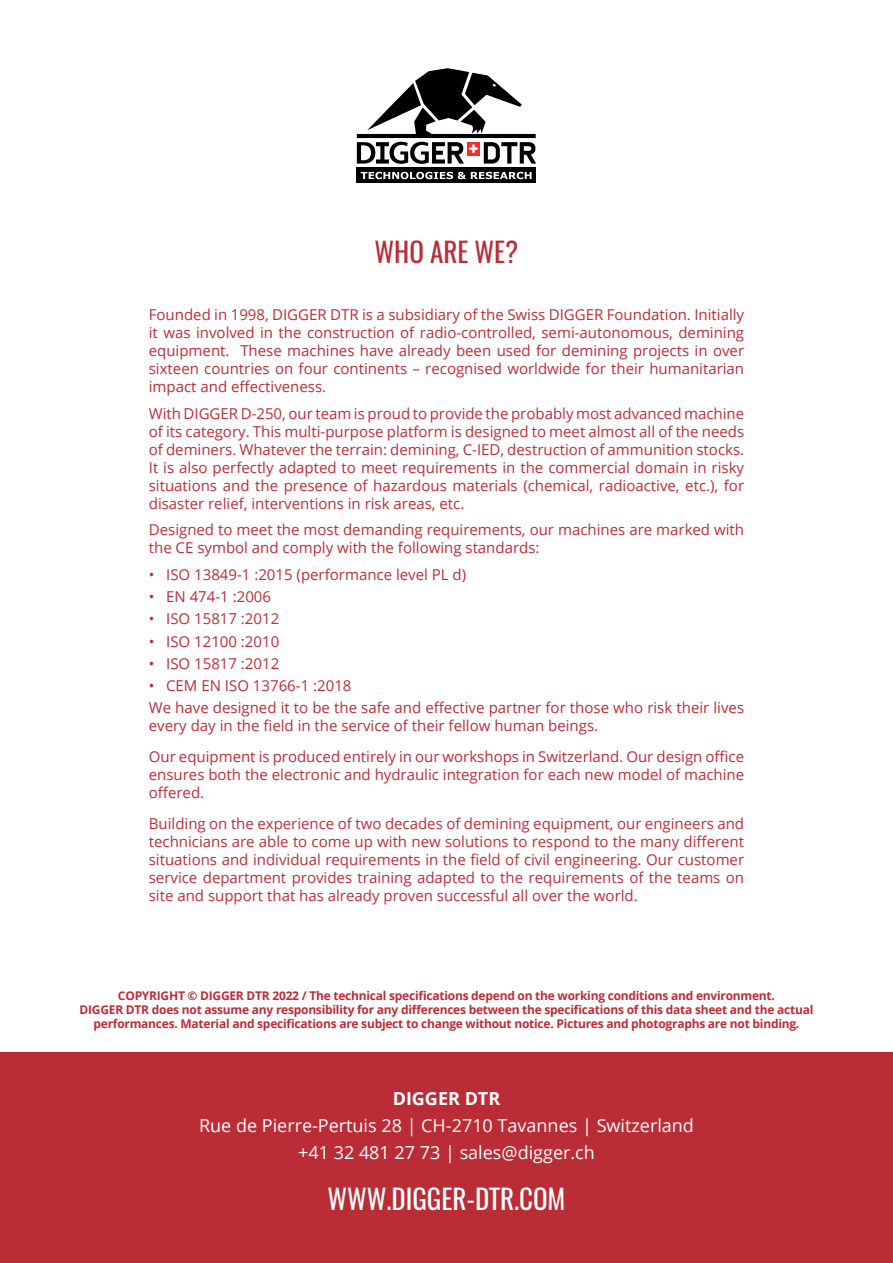
<style>
.page{position:relative;width:893px;height:1263px;background:#fff}
.page>*{position:absolute;margin:0;border:0;box-sizing:border-box;transform-origin:0 0}
.t1{font:27px "Oswald";color:#fff}
.t2{font:27px "Oswald";color:#bb2d36}
.Manchette_Rouge{font:18px "Open Sans";color:#fff}
.Manchette_Rouge-2{font:700 18px "Open Sans";color:#fff}
.Manchette_Rouge-3{font:15px/18px "Open Sans";color:#bb2d36;text-align:justify}
.Manchette_Rouge-4{font:700 12px/14.4px "Open Sans";letter-spacing:-.02em;color:#bb2d36;text-align:center}
</style>
<div class="page">
<div style="left:0;top:1053px;width:893px;height:210px;background:#bb2d36"></div>
<div style="left:357px;top:168px;width:179px;height:15px;background:#000001"></div>
<svg style="left:361px;top:172px;width:171px;height:7px"></svg>
<svg style="left:357px;top:68px;width:179px;height:96px"></svg>
<h1 class="t2" style="left:375px;top:233px;width:145px">WHO ARE WE?</h1>
<p class="Manchette_Rouge-3" style="left:149px;top:306px;width:597px">Founded in 1998, DIGGER DTR is a subsidiary of the Swiss DIGGER Foundation. Initially it was involved in the construction of radio-controlled, semi-autonomous, demining equipment. These machines have already been used for demining projects in over sixteen countries on four continents – recognised worldwide for their humanitarian impact and effectiveness.</p>
<p class="Manchette_Rouge-3" style="left:149px;top:404px;width:597px">With DIGGER D-250, our team is proud to provide the probably most advanced machine of its category. This multi-purpose platform is designed to meet almost all of the needs of deminers. Whatever the terrain: demining, C-IED, destruction of ammunition stocks.<br>It is also perfectly adapted to meet requirements in the commercial domain in risky situations and the presence of hazardous materials (chemical, radioactive, etc.), for disaster relief, interventions in risk areas, etc.</p>
<p class="Manchette_Rouge-3" style="left:149px;top:521px;width:597px">Designed to meet the most demanding requirements, our machines are marked with the CE symbol and comply with the following standards:</p>
<p class="Manchette_Rouge-3" style="left:149px;top:565px;width:319px">• ISO 13849-1 :2015 (performance level PL d)</p>
<p class="Manchette_Rouge-3" style="left:149px;top:587px;width:124px">• EN 474-1 :2006</p>
<p class="Manchette_Rouge-3" style="left:149px;top:610px;width:132px">• ISO 15817 :2012</p>
<p class="Manchette_Rouge-3" style="left:149px;top:632px;width:132px">• ISO 12100 :2010</p>
<p class="Manchette_Rouge-3" style="left:149px;top:654px;width:132px">• ISO 15817 :2012</p>
<p class="Manchette_Rouge-3" style="left:149px;top:676px;width:204px">• CEM EN ISO 13766-1 :2018</p>
<p class="Manchette_Rouge-3" style="left:149px;top:699px;width:597px">We have designed it to be the safe and effective partner for those who risk their lives every day in the field in the service of their fellow human beings.</p>
<p class="Manchette_Rouge-3" style="left:149px;top:747px;width:597px">Our equipment is produced entirely in our workshops in Switzerland. Our design office ensures both the electronic and hydraulic integration for each new model of machine offered.</p>
<p class="Manchette_Rouge-3" style="left:149px;top:814px;width:597px">Building on the experience of two decades of demining equipment, our engineers and technicians are able to come up with new solutions to respond to the many different situations and individual requirements in the field of civil engineering. Our customer service department provides training adapted to the requirements of the teams on site and support that has already proven successful all over the world.</p>
<p class="Manchette_Rouge-4" style="left:118px;top:988px;width:658px">COPYRIGHT © DIGGER DTR 2022 / The technical specifications depend on the working conditions and environment.</p>
<p class="Manchette_Rouge-4" style="left:80px;top:1002px;width:735px">DIGGER DTR does not assume any responsibility for any differences between the specifications of this data sheet and the actual performances. Material and specifications are subject to change without notice. Pictures and photographs are not binding.</p>
<p class="Manchette_Rouge-2" style="left:393px;top:1085px;width:109px">DIGGER DTR</p>
<p class="Manchette_Rouge" style="left:199px;top:1113px;width:496px">Rue de Pierre-Pertuis 28 | CH-2710 Tavannes | Switzerland</p>
<p class="Manchette_Rouge" style="left:298px;top:1140px;width:298px">+41 32 481 27 73 | sales@digger.ch</p>
<h1 class="t1" style="left:327px;top:1180px;width:239px">WWW.DIGGER-DTR.COM</h1>
</div>
